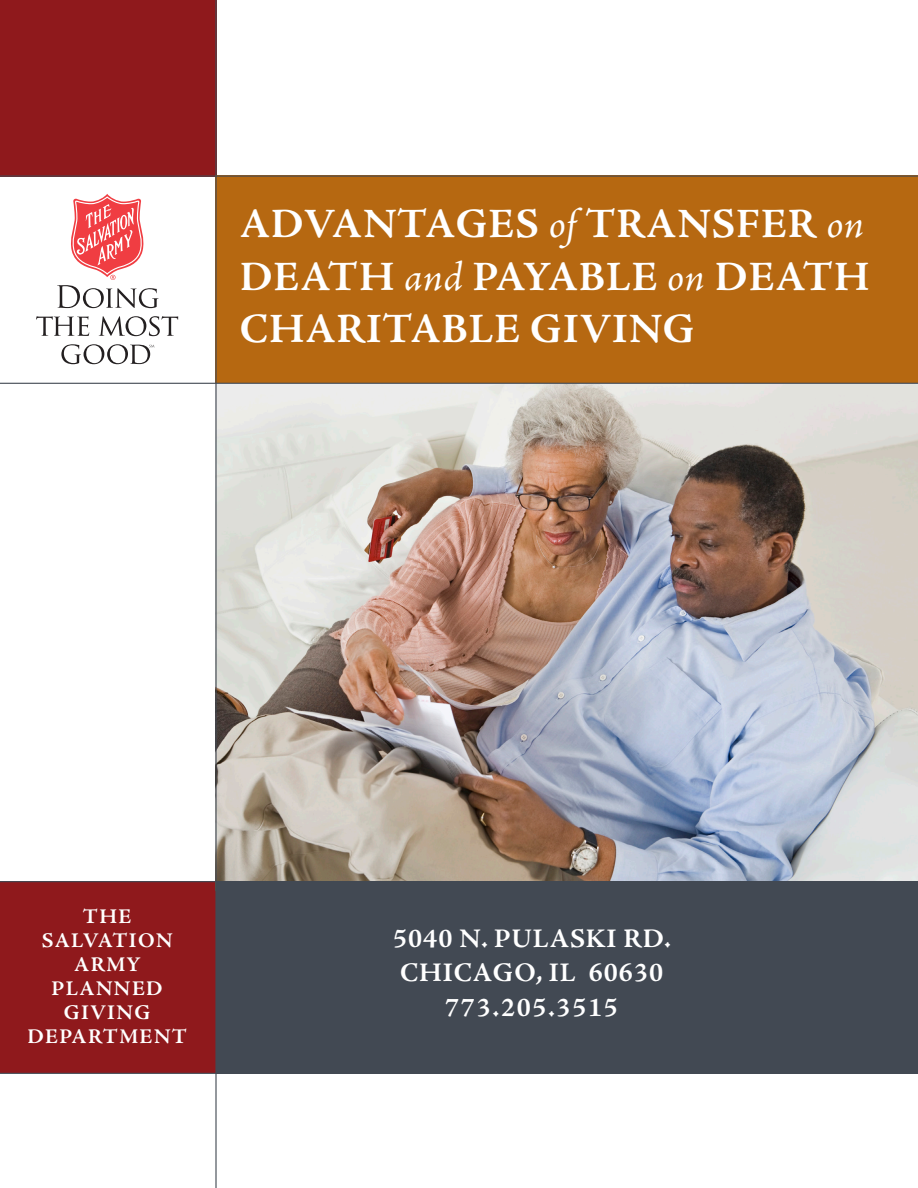
<style>
.page{position:relative;width:918px;height:1188px;background:#fff}
.page>*{position:absolute;margin:0;border:0;box-sizing:border-box;transform-origin:0 0}
.t1{font:700 42px/52.5px "Adobe Jenson Pro";letter-spacing:.025em;color:#fff}
.t2{font:700 27px "Adobe Jenson Pro";letter-spacing:.035em;color:#fff}
.t3{font:700 27px "Adobe Jenson Pro";letter-spacing:.06em;color:#fff}
.t4{font:700 21px/24px "Adobe Jenson Pro";letter-spacing:.065em;color:#fff;text-align:center}
.s1{font-weight:400;font-style:italic}
</style>
<div class="page">
<div style="left:0;top:0;width:217px;height:177px;background:#8f191c"></div>
<div style="left:0;top:882px;width:240px;height:191px;background:#8f191c"></div>
<div style="left:215px;top:176px;width:703px;height:242px;background:#b66811"></div>
<hr style="left:0;top:176px;width:918px;height:1px;background:#424953">
<img style="left:217px;top:384px;width:701px;height:497px">
<div style="left:217px;top:881px;width:701px;height:193px;background:#424953"></div>
<hr style="left:0;top:1073px;width:918px;height:1px;background:#424953">
<hr style="left:0;top:881px;width:918px;height:1px;background:#424953">
<svg style="left:57px;top:194px;width:102px;height:114px"></svg>
<svg style="left:36px;top:316px;width:142px;height:20px"></svg>
<svg style="left:61px;top:344px;width:94px;height:20px"></svg>
<hr style="left:0;top:383px;width:918px;height:1px;background:#424953">
<hr style="left:215px;top:0;width:2px;height:1188px;background:#424953">
<p class="t1" style="left:240px;top:199px;width:631px">ADVANTAGES <span class="s1">of</span> TRANSFER <span class="s1">on<br></span>DEATH <span class="s1">and</span> PAYABLE <span class="s1">on</span> DEATH<br>CHARITABLE GIVING</p>
<p class="t4" style="left:27px;top:905px;width:161px">THE<br>SALVATION<br>ARMY<br>PLANNED<br>GIVING<br>DEPARTMENT</p>
<p class="t2" style="left:393px;top:923px;width:279px">5040 N. PULASKI RD.</p>
<p class="t2" style="left:400px;top:957px;width:265px">CHICAGO, IL 60630</p>
<p class="t3" style="left:445px;top:992px;width:174px">773.205.3515</p>
</div>
